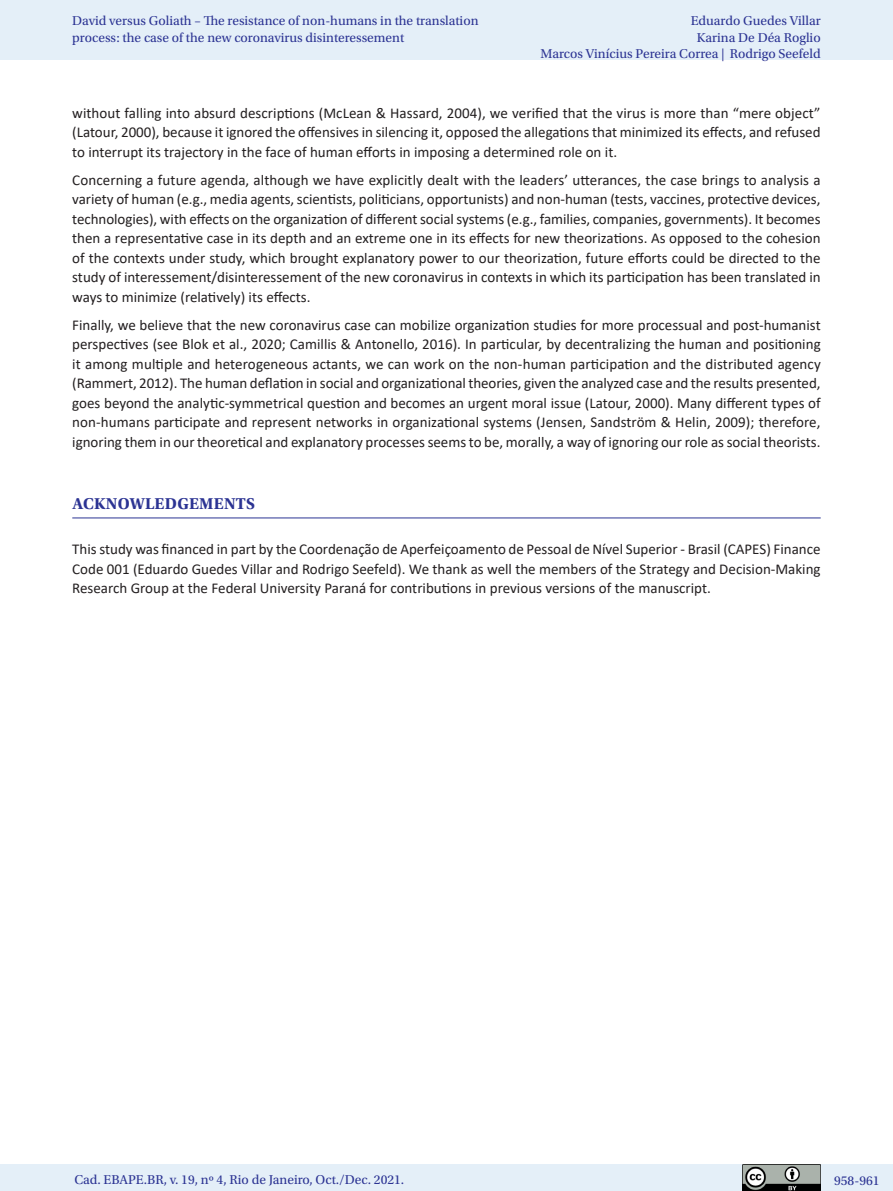
<style>
.page{position:relative;width:893px;height:1191px;background:#fff}
.page>*{position:absolute;margin:0;border:0;box-sizing:border-box;transform-origin:0 0}
._07_1_sub_1{font:700 16.5px "Utopia Std";letter-spacing:.015em;color:#2b3393}
._06_0_texto{font:15px/19.5px "Calibri";color:#231f20;text-align:justify}
.t1{font:13.5px/16.5px "Utopia Std";color:#2b3393}
</style>
<div class="page">
<div style="left:0;top:0;width:893px;height:60px;background:#e4eff8"></div>
<div style="left:0;top:1164px;width:893px;height:27px;background:#e4eff8"></div>
<img style="left:743px;top:1164px;width:78px;height:27px">
<hr style="left:72px;top:517px;width:749px;height:1px;background:#2b3393">
<p class="t1" style="left:72px;top:13px;width:408px">David versus Goliath – The resistance of non-humans in the translation process: the case of the new coronavirus disinteressement</p>
<p class="t1" style="left:541px;top:13px;width:282px;text-align:right">Eduardo Guedes Villar<br>Karina De Déa Roglio<br>Marcos Vinícius Pereira Correa | Rodrigo Seefeld</p>
<p class="_06_0_texto" style="left:72px;top:102px;width:750px">without falling into absurd descriptions (McLean &amp; Hassard, 2004), we verified that the virus is more than “mere object” (Latour, 2000), because it ignored the offensives in silencing it, opposed the allegations that minimized its effects, and refused to interrupt its trajectory in the face of human efforts in imposing a determined role on it.</p>
<p class="_06_0_texto" style="left:72px;top:169px;width:750px">Concerning a future agenda, although we have explicitly dealt with the leaders’ utterances, the case brings to analysis a variety of human (e.g., media agents, scientists, politicians, opportunists) and non-human (tests, vaccines, protective devices, technologies), with effects on the organization of different social systems (e.g., families, companies, governments). It becomes then a representative case in its depth and an extreme one in its effects for new theorizations. As opposed to the cohesion of the contexts under study, which brought explanatory power to our theorization, future efforts could be directed to the study of interessement/disinteressement of the new coronavirus in contexts in which its participation has been translated in ways to minimize (relatively) its effects.</p>
<p class="_06_0_texto" style="left:72px;top:314px;width:750px">Finally, we believe that the new coronavirus case can mobilize organization studies for more processual and post-humanist perspectives (see Blok et al., 2020; Camillis &amp; Antonello, 2016). In particular, by decentralizing the human and positioning it among multiple and heterogeneous actants, we can work on the non-human participation and the distributed agency (Rammert, 2012). The human deflation in social and organizational theories, given the analyzed case and the results presented, goes beyond the analytic-symmetrical question and becomes an urgent moral issue (Latour, 2000). Many different types of non-humans participate and represent networks in organizational systems (Jensen, Sandström &amp; Helin, 2009); therefore, ignoring them in our theoretical and explanatory processes seems to be, morally, a way of ignoring our role as social theorists.</p>
<p class="_07_1_sub_1" style="left:72px;top:494px;width:184px">ACKNOWLEDGEMENTS</p>
<p class="_06_0_texto" style="left:72px;top:539px;width:750px">This study was financed in part by the Coordenação de Aperfeiçoamento de Pessoal de Nível Superior - Brasil (CAPES) Finance Code 001 (Eduardo Guedes Villar and Rodrigo Seefeld). We thank as well the members of the Strategy and Decision-Making Research Group at the Federal University Paraná for contributions in previous versions of the manuscript.</p>
<p class="t1" style="left:74px;top:1171px;width:332px">Cad. EBAPE.BR, v. 19, nº 4, Rio de Janeiro, Oct./Dec. 2021.</p>
<p class="t1" style="left:834px;top:1172px;width:47px">958-961</p>
</div>
